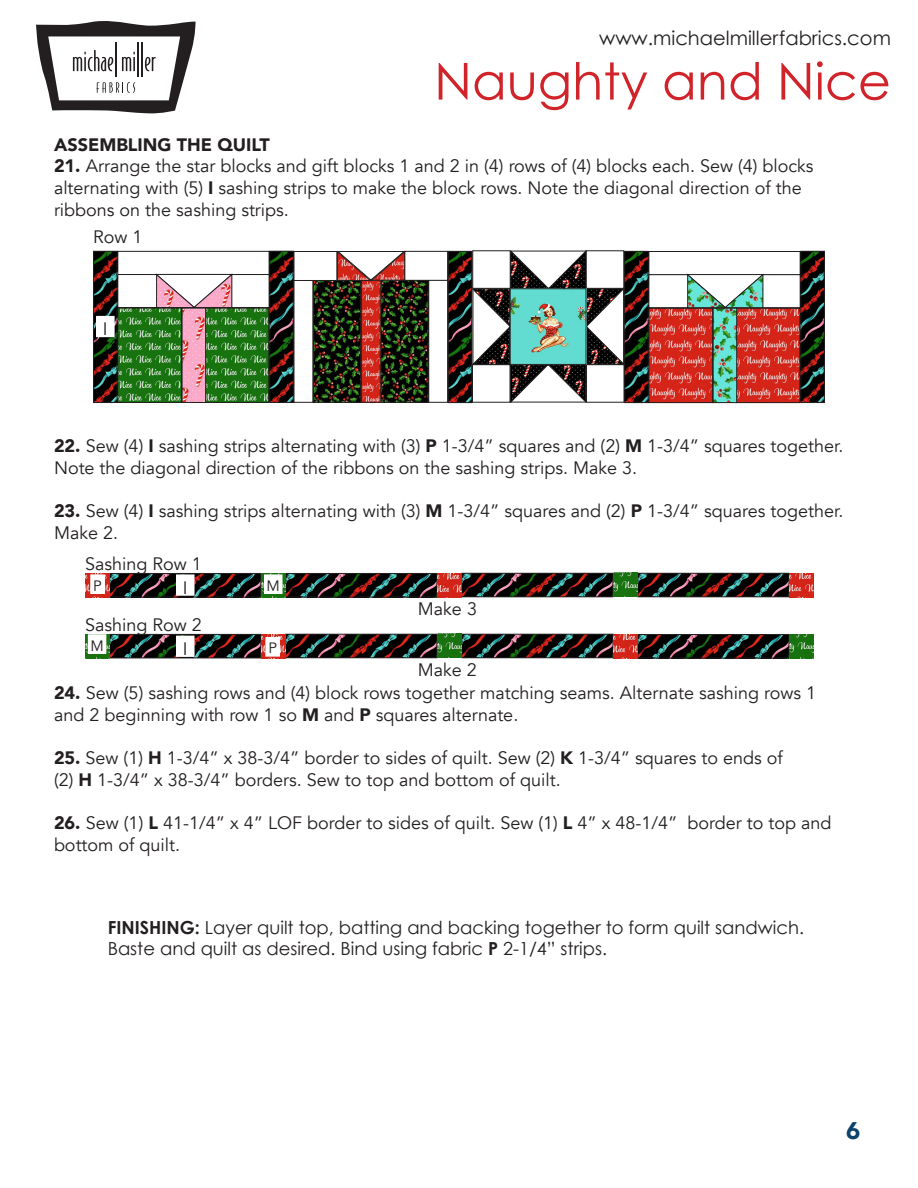
<style>
.page{position:relative;width:918px;height:1188px;background:#fff}
.page>*{position:absolute;margin:0;border:0;box-sizing:border-box;transform-origin:0 0}
.t1{font:51px "Century Gothic";color:#d1232a}
.t2{font:900 24px "Avenir";color:#0d426a}
.t3{font:19.5px "Century Gothic";color:#231f20}
.t4{font:18px/21.6px "Avenir";color:#231f20}
.t5{font:18px/21px "Century Gothic";color:#231f20}
.t6{font:900 18px "Avenir";color:#231f20}
.t7{font:15px "Avenir";color:#231f20}
.s1{font-weight:900}
.s2{font-weight:700}
</style>
<div class="page">
<svg style="left:36px;top:21px;width:160px;height:93px"></svg>
<div style="left:117px;top:251px;width:152px;height:24px;border:1px solid #231f20"></div>
<div style="left:231px;top:274px;width:38px;height:34px;border:1px solid #231f20"></div>
<div style="left:117px;top:274px;width:40px;height:34px;border:1px solid #231f20"></div>
<svg style="left:155px;top:273px;width:79px;height:35px"></svg>
<img style="left:119px;top:310px;width:148px;height:91px">
<div style="left:205px;top:308px;width:64px;height:95px;border:1px solid #231f20"></div>
<div style="left:182px;top:308px;width:24px;height:95px;border:1px solid #231f20"></div>
<div style="left:117px;top:308px;width:65px;height:95px;border:1px solid #231f20"></div>
<img style="left:315px;top:281px;width:111px;height:120px">
<div style="left:313px;top:279px;width:48px;height:124px;border:1px solid #231f20"></div>
<div style="left:381px;top:279px;width:47px;height:124px;border:1px solid #231f20"></div>
<svg style="left:363px;top:281px;width:16px;height:120px;fill:#d42519"></svg>
<div style="left:361px;top:279px;width:20px;height:124px;border:1px solid #231f20"></div>
<div style="left:428px;top:279px;width:20px;height:124px;border:1px solid #231f20"></div>
<div style="left:404px;top:251px;width:44px;height:30px;border:1px solid #231f20"></div>
<div style="left:294px;top:251px;width:43px;height:30px;border:1px solid #231f20"></div>
<svg style="left:336px;top:251px;width:70px;height:30px"></svg>
<svg style="left:471px;top:250px;width:154px;height:154px"></svg>
<div style="left:510px;top:288px;width:76px;height:77px;border:1px solid #231f20"></div>
<div style="left:649px;top:251px;width:151px;height:24px;border:1px solid #231f20"></div>
<div style="left:762px;top:274px;width:39px;height:34px;border:1px solid #231f20"></div>
<div style="left:649px;top:274px;width:39px;height:34px;border:1px solid #231f20"></div>
<svg style="left:686px;top:274px;width:79px;height:34px"></svg>
<img style="left:651px;top:310px;width:147px;height:91px">
<div style="left:736px;top:308px;width:64px;height:95px;border:1px solid #231f20"></div>
<div style="left:713px;top:308px;width:24px;height:95px;border:1px solid #231f20"></div>
<div style="left:649px;top:308px;width:64px;height:95px;border:1px solid #231f20"></div>
<img style="left:95px;top:253px;width:20px;height:148px">
<div style="left:93px;top:251px;width:24px;height:152px;border:1px solid #231f20"></div>
<img style="left:803px;top:253px;width:20px;height:148px">
<div style="left:801px;top:251px;width:24px;height:152px;border:1px solid #231f20"></div>
<img style="left:271px;top:253px;width:21px;height:148px">
<div style="left:269px;top:251px;width:25px;height:152px;border:1px solid #231f20"></div>
<img style="left:450px;top:253px;width:20px;height:148px">
<div style="left:448px;top:251px;width:24px;height:152px;border:1px solid #231f20"></div>
<img style="left:626px;top:253px;width:21px;height:148px">
<div style="left:624px;top:251px;width:25px;height:152px;border:1px solid #231f20"></div>
<div style="left:97px;top:317px;width:17px;height:20px;background:#fff"></div>
<div style="left:96px;top:316px;width:19px;height:21px;border:1px solid #fff"></div>
<img style="left:85px;top:573px;width:728px;height:24px">
<div style="left:109px;top:573px;width:152px;height:24px;border:1px solid #231f20"></div>
<div style="left:461px;top:573px;width:152px;height:24px;border:1px solid #231f20"></div>
<div style="left:285px;top:573px;width:152px;height:24px;border:1px solid #231f20"></div>
<div style="left:638px;top:573px;width:151px;height:24px;border:1px solid #231f20"></div>
<img style="left:85px;top:634px;width:728px;height:24px">
<div style="left:285px;top:634px;width:152px;height:24px;border:1px solid #231f20"></div>
<div style="left:637px;top:634px;width:152px;height:24px;border:1px solid #231f20"></div>
<div style="left:109px;top:634px;width:152px;height:24px;border:1px solid #231f20"></div>
<div style="left:461px;top:634px;width:152px;height:24px;border:1px solid #231f20"></div>
<div style="left:91px;top:575px;width:13px;height:18px;background:#fff"></div>
<div style="left:90px;top:574px;width:15px;height:20px;border:1px solid #fff"></div>
<svg style="left:267px;top:639px;width:11px;height:16px"></svg>
<div style="left:265px;top:637px;width:15px;height:20px;border:1px solid #fff"></div>
<svg style="left:265px;top:573px;width:16px;height:23px"></svg>
<div style="left:264px;top:574px;width:19px;height:20px;border:1px solid #fff"></div>
<svg style="left:89px;top:636px;width:16px;height:20px"></svg>
<div style="left:88px;top:634px;width:18px;height:20px;border:1px solid #fff"></div>
<div style="left:177px;top:575px;width:17px;height:20px;background:#fff"></div>
<div style="left:176px;top:574px;width:19px;height:22px;border:1px solid #fff"></div>
<div style="left:177px;top:636px;width:17px;height:20px;background:#fff"></div>
<div style="left:176px;top:636px;width:19px;height:21px;border:1px solid #fff"></div>
<p class="t3" style="left:599px;top:26px;width:293px">www.michaelmillerfabrics.com</p>
<h1 class="t1" style="left:434px;top:50px;width:458px">Naughty and Nice</h1>
<p class="t6" style="left:54px;top:129px;width:217px">ASSEMBLING THE QUILT</p>
<p class="t4" style="left:54px;top:156px;width:761px"><span class="s1">21.</span> Arrange the star blocks and gift blocks 1 and 2 in (4) rows of (4) blocks each. Sew (4) blocks</p>
<p class="t4" style="left:54px;top:177px;width:749px">alternating with (5) <span class="s1">I</span> sashing strips to make the block rows. Note the diagonal direction of the</p>
<p class="t4" style="left:54px;top:199px;width:236px">ribbons on the sashing strips.</p>
<p class="t4" style="left:93px;top:227px;width:51px">Row 1</p>
<p class="t4" style="left:103px;top:319px;width:6px">I</p>
<p class="t4" style="left:54px;top:435px;width:791px"><span class="s1">22.</span> Sew (4) <span class="s1">I</span> sashing strips alternating with (3) <span class="s1">P</span> 1-3/4” squares and (2) <span class="s1">M</span> 1-3/4” squares together.<br>Note the diagonal direction of the ribbons on the sashing strips. Make 3.</p>
<p class="t4" style="left:54px;top:500px;width:791px"><span class="s1">23.</span> Sew (4) <span class="s1">I</span> sashing strips alternating with (3) <span class="s1">M</span> 1-3/4” squares and (2) <span class="s1">P</span> 1-3/4” squares together.<br>Make 2.</p>
<p class="t4" style="left:85px;top:553px;width:118px">Sashing Row 1</p>
<p class="t7" style="left:93px;top:577px;width:10px">P</p>
<p class="t4" style="left:183px;top:577px;width:6px">I</p>
<p class="t4" style="left:85px;top:614px;width:118px">Sashing Row 2</p>
<p class="t7" style="left:267px;top:577px;width:15px">M</p>
<p class="t4" style="left:418px;top:599px;width:61px">Make 3</p>
<p class="t7" style="left:90px;top:637px;width:15px">M</p>
<p class="t4" style="left:183px;top:638px;width:6px">I</p>
<p class="t4" style="left:54px;top:683px;width:764px"><span class="s1">24.</span> Sew (5) sashing rows and (4) block rows together matching seams. Alternate sashing rows 1 and 2 beginning with row 1 so <span class="s1">M</span> and <span class="s1">P</span> squares alternate.</p>
<p class="t4" style="left:54px;top:748px;width:730px"><span class="s1">25.</span> Sew (1) <span class="s1">H</span> 1-3/4” x 38-3/4” border to sides of quilt. Sew (2) <span class="s1">K</span> 1-3/4” squares to ends of</p>
<p class="t4" style="left:54px;top:769px;width:508px">(2) <span class="s1">H</span> 1-3/4” x 38-3/4” borders. Sew to top and bottom of quilt.</p>
<p class="t4" style="left:54px;top:812px;width:779px"><span class="s1">26.</span> Sew (1) <span class="s1">L</span> 41-1/4” x 4” LOF border to sides of quilt. Sew (1) <span class="s1">L</span> 4” x 48-1/4” border to top and bottom of quilt.</p>
<p class="t7" style="left:268px;top:639px;width:10px">P</p>
<p class="t4" style="left:418px;top:659px;width:61px">Make 2</p>
<p class="t5" style="left:108px;top:917px;width:698px"><span class="s2">FINISHING:</span> Layer quilt top, batting and backing together to form quilt sandwich.<br>Baste and quilt as desired. Bind using fabric <span class="s2">P</span> 2-1/4” strips.</p>
<h2 class="t2" style="left:846px;top:1110px;width:16px">6</h2>
</div>
